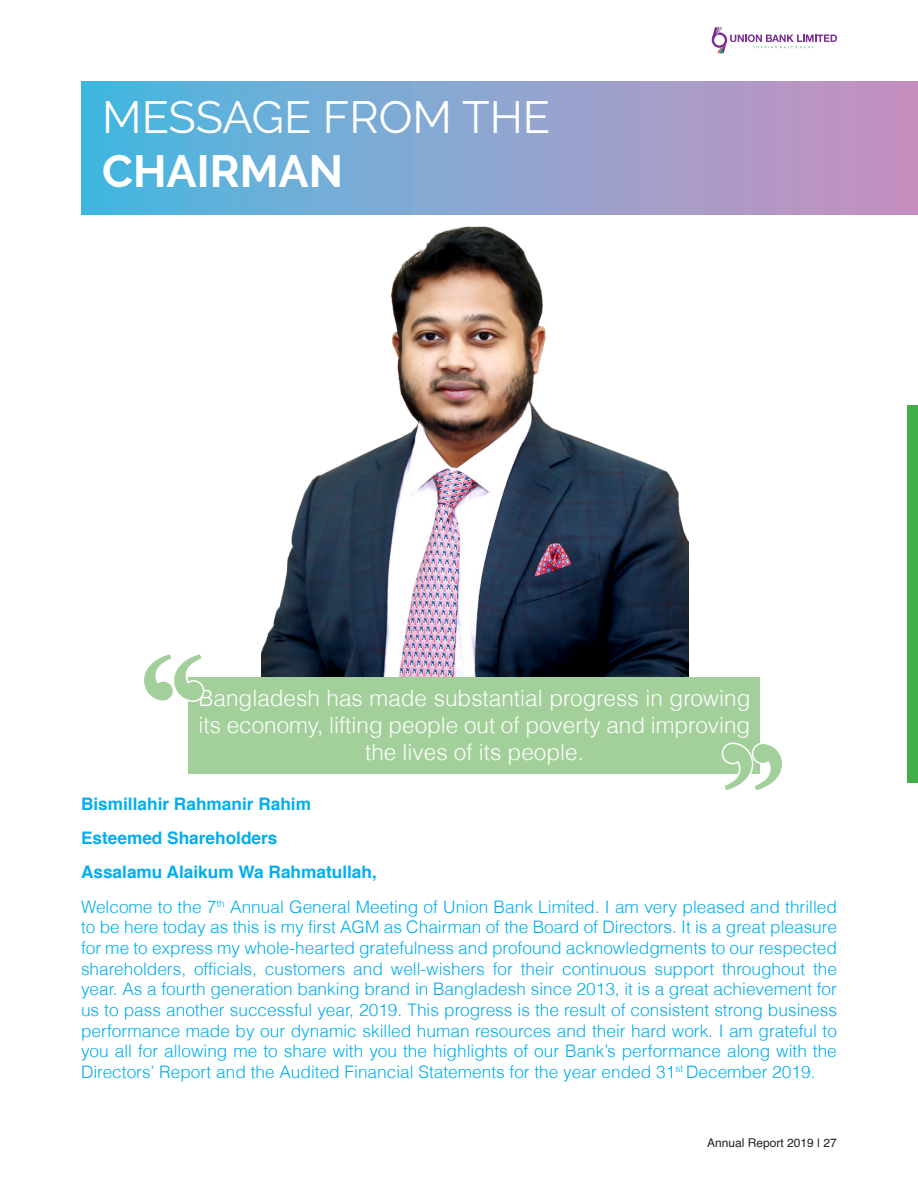
<style>
.page{position:relative;width:918px;height:1188px;background:#fff}
.page>*{position:absolute;margin:0;border:0;box-sizing:border-box;transform-origin:0 0}
.t1{font:45px "Raleway";color:#fff}
.t2{font:700 45px "Raleway";color:#fff}
.t3{font:300 22.5px/27px "Helvetica";color:#fff;text-align:center}
.t4{font:300 17.25px/20.7px "Helvetica";color:#00aeef;text-align:justify}
.t5{font:700 17.25px "Helvetica";color:#00aeef}
.t6{font:12px "Helvetica";color:#231f20}
</style>
<div class="page">
<div style="left:907px;top:405px;width:11px;height:378px;background:#40ae49"></div>
<svg style="left:712px;top:26px;width:125px;height:28px"></svg>
<div style="left:81px;top:81px;width:837px;height:133px;background:linear-gradient(to right,#49b9e0,#cd91bf)"></div>
<img style="left:262px;top:226px;width:426px;height:451px">
<div style="left:188px;top:677px;width:572px;height:97px;background:#a3cf9a"></div>
<svg style="left:144px;top:654px;width:61px;height:48px"></svg>
<svg style="left:721px;top:742px;width:61px;height:48px"></svg>
<p class="t1" style="left:102px;top:92px;width:450px">MESSAGE FROM THE</p>
<p class="t2" style="left:102px;top:146px;width:242px">CHAIRMAN</p>
<p class="t3" style="left:199px;top:685px;width:553px">Bangladesh has made substantial progress in growing its economy, lifting people out of poverty and improving the lives of its people.</p>
<p class="t5" style="left:81px;top:790px;width:232px">Bismillahir Rahmanir Rahim</p>
<p class="t5" style="left:81px;top:824px;width:198px">Esteemed Shareholders</p>
<p class="t5" style="left:81px;top:858px;width:297px">Assalamu Alaikum Wa Rahmatullah,</p>
<p class="t4" style="left:81px;top:896px;width:758px">Welcome to the 7<sup>th</sup> Annual General Meeting of Union Bank Limited. I am very pleased and thrilled to be here today as this is my first AGM as Chairman of the Board of Directors. It is a great pleasure for me to express my whole-hearted gratefulness and profound acknowledgments to our respected shareholders, officials, customers and well-wishers for their continuous support throughout the year. As a fourth generation banking brand in Bangladesh since 2013, it is a great achievement for us to pass another successful year, 2019. This progress is the result of consistent strong business performance made by our dynamic skilled human resources and their hard work. I am grateful to you all for allowing me to share with you the highlights of our Bank’s performance along with the Directors’ Report and the Audited Financial Statements for the year ended 31<sup>st</sup> December 2019.</p>
<p class="t6" style="left:707px;top:1133px;width:131px">Annual Report 2019 | 27</p>
</div>
